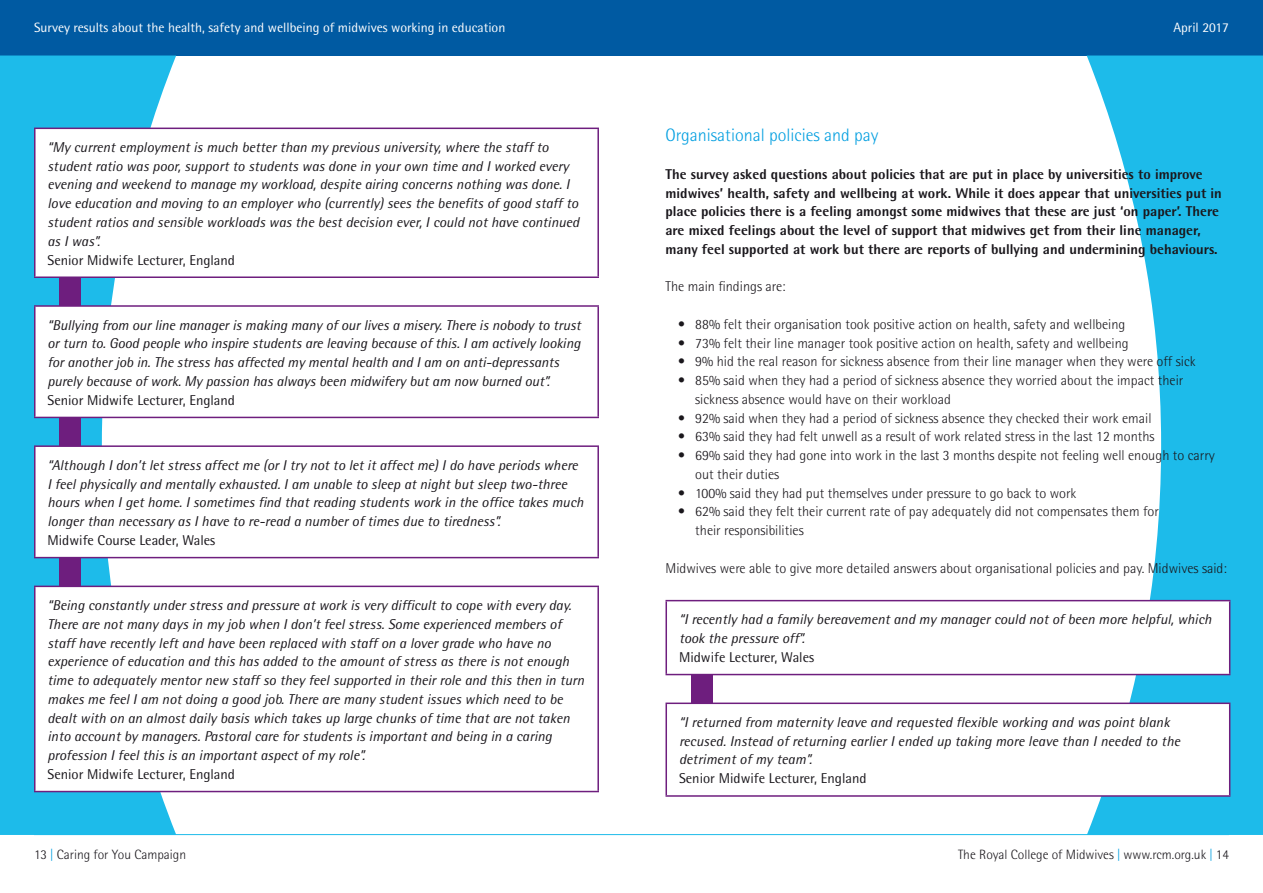
<style>
.page{position:relative;width:1263px;height:893px;background:#fff}
.page>*{position:absolute;margin:0;border:0;box-sizing:border-box;transform-origin:0 0}
.t1{font:300 18px "Rotis Semi Sans";color:#009ee0}
.t2{font:italic 14.25px/18.8px "Rotis Semi Sans";color:#1a171c}
.t3{font:300 14.25px/18.8px "Rotis Semi Sans";color:#1a171c}
.t4{font:800 14.25px/18.8px "Rotis Semi Sans";color:#1a171c}
.t5{font:14.25px "Rotis Semi Sans";color:#1a171c}
.t6{font:13.5px "Rotis Semi Sans";color:#fff}
.t7{font:300 13.5px "Rotis Semi Sans";color:#1a171c}
.s1{color:#009ee0}
</style>
<div class="page">
<hr style="left:34px;top:834px;width:1195px;height:1px;background:#1dbbea">
<div style="left:0;top:0;width:1263px;height:56px;background:#005aa2"></div>
<svg style="left:1087px;top:56px;width:176px;height:779px;fill:#1dbbea"></svg>
<svg style="left:0;top:56px;width:176px;height:779px;background:#3ac2ec"></svg>
<div style="left:60px;top:272px;width:21px;height:389px;background:#6e1e7e"></div>
<div style="left:35px;top:128px;width:563px;height:149px;background:#fff"></div>
<hr style="left:34px;top:128px;width:565px;height:1px;background:#6e1e7e">
<hr style="left:34px;top:129px;width:2px;height:147px;background:#6e1e7e">
<hr style="left:597px;top:129px;width:2px;height:147px;background:#6e1e7e">
<hr style="left:34px;top:276px;width:565px;height:2px;background:#6e1e7e">
<div style="left:35px;top:306px;width:563px;height:111px;background:#fff"></div>
<hr style="left:34px;top:305px;width:565px;height:2px;background:#6e1e7e">
<hr style="left:34px;top:307px;width:2px;height:110px;background:#6e1e7e">
<hr style="left:597px;top:307px;width:2px;height:110px;background:#6e1e7e">
<hr style="left:34px;top:417px;width:565px;height:1px;background:#6e1e7e">
<div style="left:35px;top:446px;width:563px;height:112px;background:#fff"></div>
<hr style="left:34px;top:445px;width:565px;height:2px;background:#6e1e7e">
<hr style="left:34px;top:447px;width:2px;height:110px;background:#6e1e7e">
<hr style="left:597px;top:447px;width:2px;height:110px;background:#6e1e7e">
<hr style="left:34px;top:557px;width:565px;height:1px;background:#6e1e7e">
<div style="left:35px;top:586px;width:563px;height:205px;background:#fff"></div>
<hr style="left:34px;top:586px;width:565px;height:1px;background:#6e1e7e">
<hr style="left:34px;top:587px;width:2px;height:204px;background:#6e1e7e">
<hr style="left:597px;top:587px;width:2px;height:204px;background:#6e1e7e">
<hr style="left:34px;top:791px;width:565px;height:1px;background:#6e1e7e">
<div style="left:691px;top:652px;width:21px;height:69px;background:#6e1e7e"></div>
<div style="left:666px;top:601px;width:564px;height:73px;background:#fff"></div>
<hr style="left:665px;top:600px;width:565px;height:1px;background:#6e1e7e">
<hr style="left:665px;top:601px;width:2px;height:73px;background:#6e1e7e">
<hr style="left:1229px;top:601px;width:1px;height:73px;background:#6e1e7e">
<hr style="left:665px;top:674px;width:565px;height:1px;background:#6e1e7e">
<div style="left:666px;top:703px;width:564px;height:93px;background:#fff"></div>
<hr style="left:665px;top:703px;width:565px;height:1px;background:#6e1e7e">
<hr style="left:665px;top:704px;width:2px;height:91px;background:#6e1e7e">
<hr style="left:1229px;top:704px;width:1px;height:91px;background:#6e1e7e">
<hr style="left:665px;top:795px;width:565px;height:2px;background:#6e1e7e">
<p class="t6" style="left:34px;top:19px;width:473px">Survey results about the health, safety and wellbeing of midwives working in education</p>
<p class="t6" style="left:1173px;top:19px;width:57px">April 2017</p>
<p class="t2" style="left:48px;top:138px;width:533px">“My current employment is much better than my previous university, where the staff to student ratio was poor, support to students was done in your own time and I worked every evening and weekend to manage my workload, despite airing concerns nothing was done. I love education and moving to an employer who (currently) sees the benefits of good staff to student ratios and sensible workloads was the best decision ever, I could not have continued as I was”.</p>
<p class="t5" style="left:48px;top:251px;width:189px">Senior Midwife Lecturer, England</p>
<p class="t2" style="left:48px;top:315px;width:535px">“Bullying from our line manager is making many of our lives a misery. There is nobody to trust or turn to. Good people who inspire students are leaving because of this. I am actively looking for another job in. The stress has affected my mental health and I am on anti-depressants purely because of work. My passion has always been midwifery but am now burned out”.</p>
<p class="t5" style="left:48px;top:391px;width:189px">Senior Midwife Lecturer, England</p>
<p class="t2" style="left:48px;top:455px;width:537px">“Although I don’t let stress affect me (or I try not to let it affect me) I do have periods where I feel physically and mentally exhausted. I am unable to sleep at night but sleep two-three hours when I get home. I sometimes find that reading students work in the office takes much longer than necessary as I have to re-read a number of times due to tiredness”.</p>
<p class="t5" style="left:48px;top:532px;width:169px">Midwife Course Leader, Wales</p>
<p class="t2" style="left:48px;top:596px;width:538px">“Being constantly under stress and pressure at work is very difficult to cope with every day.<br>There are not many days in my job when I don’t feel stress. Some experienced members of staff have recently left and have been replaced with staff on a lover grade who have no experience of education and this has added to the amount of stress as there is not enough time to adequately mentor new staff so they feel supported in their role and this then in turn makes me feel I am not doing a good job. There are many student issues which need to be dealt with on an almost daily basis which takes up large chunks of time that are not taken into account by managers. Pastoral care for students is important and being in a caring profession I feel this is an important aspect of my role”.</p>
<p class="t5" style="left:48px;top:766px;width:189px">Senior Midwife Lecturer, England</p>
<p class="t7" style="left:34px;top:847px;width:154px">13 <span class="s1">|</span> Caring for You Campaign</p>
<p class="t1" style="left:665px;top:125px;width:215px">Organisational policies and pay</p>
<p class="t4" style="left:665px;top:164px;width:558px">The survey asked questions about policies that are put in place by universities to improve midwives’ health, safety and wellbeing at work. While it does appear that universities put in place policies there is a feeling amongst some midwives that these are just ‘on paper’. There are mixed feelings about the level of support that midwives get from their line manager, many feel supported at work but there are reports of bullying and undermining behaviours.</p>
<p class="t3" style="left:665px;top:277px;width:122px">The main findings are:</p>
<p class="t3" style="left:678px;top:315px;width:449px">• 88% felt their organisation took positive action on health, safety and wellbeing</p>
<p class="t3" style="left:678px;top:333px;width:452px">• 73% felt their line manager took positive action on health, safety and wellbeing</p>
<p class="t3" style="left:678px;top:352px;width:519px">• 9% hid the real reason for sickness absence from their line manager when they were off sick</p>
<p class="t3" style="left:695px;top:371px;width:490px;text-indent:-17px">• 85% said when they had a period of sickness absence they worried about the impact their sickness absence would have on their workload</p>
<p class="t3" style="left:678px;top:408px;width:475px">• 92% said when they had a period of sickness absence they checked their work email</p>
<p class="t3" style="left:678px;top:427px;width:478px">• 63% said they had felt unwell as a result of work related stress in the last 12 months</p>
<p class="t3" style="left:695px;top:446px;width:521px;text-indent:-17px">• 69% said they had gone into work in the last 3 months despite not feeling well enough to carry out their duties</p>
<p class="t3" style="left:678px;top:483px;width:400px">• 100% said they had put themselves under pressure to go back to work</p>
<p class="t3" style="left:695px;top:502px;width:465px;text-indent:-17px">• 62% said they felt their current rate of pay adequately did not compensates them for their responsibilities</p>
<p class="t3" style="left:665px;top:558px;width:563px">Midwives were able to give more detailed answers about organisational policies and pay. Midwives said:</p>
<p class="t2" style="left:679px;top:610px;width:534px">“I recently had a family bereavement and my manager could not of been more helpful, which took the pressure off”.</p>
<p class="t5" style="left:679px;top:649px;width:137px">Midwife Lecturer, Wales</p>
<p class="t2" style="left:679px;top:712px;width:503px">“I returned from maternity leave and requested flexible working and was point blank recused. Instead of returning earlier I ended up taking more leave than I needed to the detriment of my team”.</p>
<p class="t5" style="left:679px;top:770px;width:189px">Senior Midwife Lecturer, England</p>
<p class="t7" style="left:958px;top:847px;width:272px">The Royal College of Midwives <span class="s1">|</span> www.rcm.org.uk <span class="s1">|</span> 14</p>
</div>
